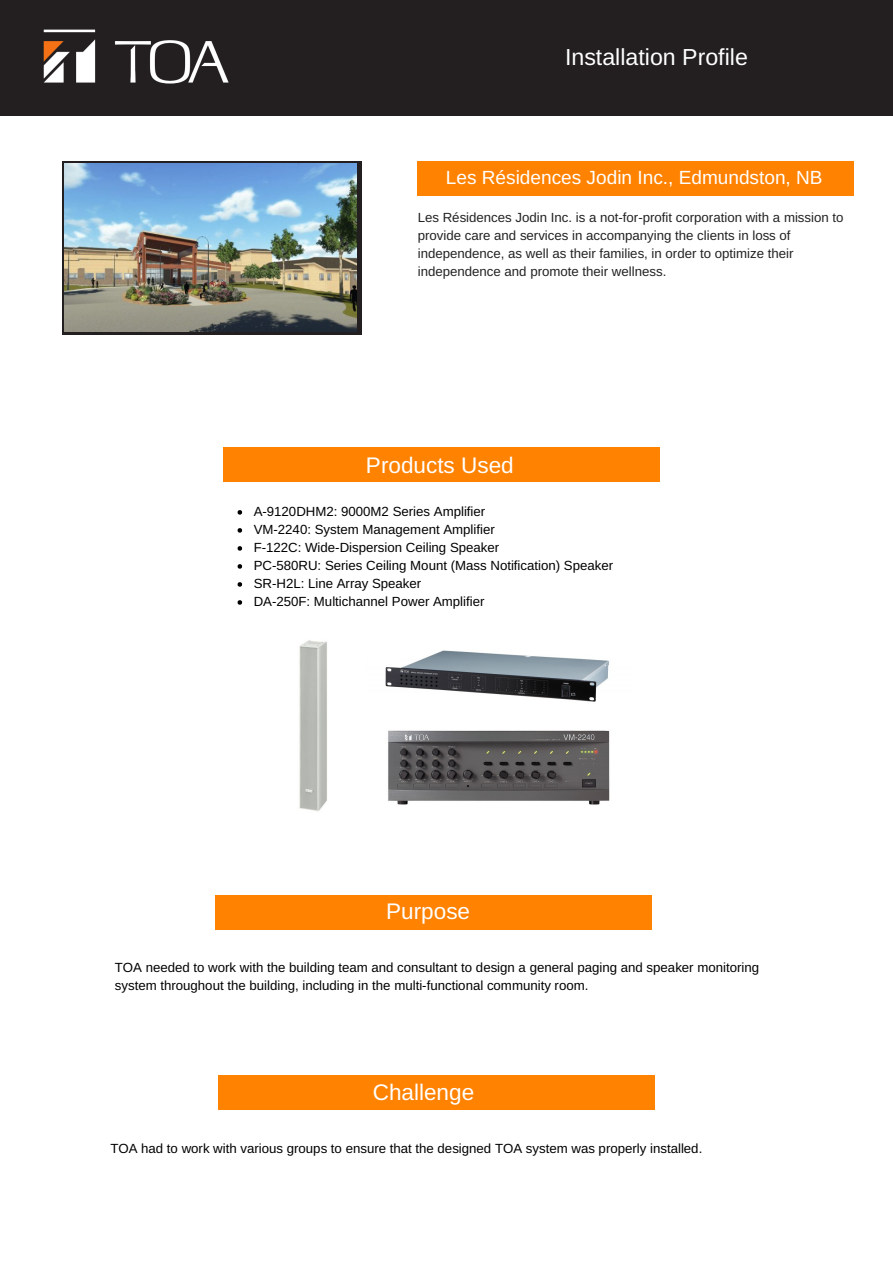
<style>
.page{position:relative;width:893px;height:1263px;background:#fff}
.page>*{position:absolute;margin:0;border:0;box-sizing:border-box;transform-origin:0 0}
.t1{font:23.25px "Arimo";color:#fff}
.t2{font:22.5px "Arimo";color:#fff}
.t3{font:19.05px "Arimo";color:#fff}
.t4{font:13.2px/18px "Arimo";color:#000}
.t5{font:13.2px/18px "Arimo";color:#222}
</style>
<div class="page">
<div style="left:417px;top:161px;width:436px;height:35px;background:#ff8200"></div>
<svg style="left:238px;top:510px;width:4px;height:5px"></svg>
<svg style="left:238px;top:528px;width:4px;height:5px"></svg>
<svg style="left:238px;top:546px;width:4px;height:5px"></svg>
<svg style="left:238px;top:564px;width:4px;height:5px"></svg>
<svg style="left:238px;top:582px;width:4px;height:5px"></svg>
<svg style="left:238px;top:600px;width:4px;height:5px"></svg>
<svg style="left:62px;top:161px;width:299px;height:173px;fill:#231f20"></svg>
<div style="left:223px;top:447px;width:437px;height:35px;background:#ff8200"></div>
<div style="left:215px;top:895px;width:437px;height:35px;background:#ff8200"></div>
<div style="left:218px;top:1075px;width:437px;height:35px;background:#ff8200"></div>
<div style="left:0;top:0;width:893px;height:116px;background:#231f20"></div>
<img style="left:43px;top:29px;width:186px;height:55px">
<img style="left:299px;top:640px;width:28px;height:171px">
<img style="left:385px;top:650px;width:225px;height:52px">
<img style="left:388px;top:730px;width:222px;height:75px">
<img style="left:64px;top:163px;width:293px;height:168px">
<h1 class="t1" style="left:565px;top:44px;width:184px">Installation Profile</h1>
<h3 class="t3" style="left:446px;top:166px;width:378px">Les Résidences Jodin Inc., Edmundston, NB</h3>
<p class="t5" style="left:418px;top:208px;width:427px">Les Résidences Jodin Inc. is a not-for-profit corporation with a mission to provide care and services in accompanying the clients in loss of independence, as well as their families, in order to optimize their independence and promote their wellness.</p>
<h2 class="t2" style="left:366px;top:453px;width:149px">Products Used</h2>
<p class="t4" style="left:254px;top:502px;width:361px">A-9120DHM2: 9000M2 Series Amplifier<br>VM-2240: System Management Amplifier<br>F-122C: Wide-Dispersion Ceiling Speaker<br>PC-580RU: Series Ceiling Mount (Mass Notification) Speaker SR-H2L: Line Array Speaker<br>DA-250F: Multichannel Power Amplifier</p>
<h2 class="t2" style="left:386px;top:898px;width:85px">Purpose</h2>
<p class="t4" style="left:115px;top:958px;width:646px">TOA needed to work with the building team and consultant to design a general paging and speaker monitoring system throughout the building, including in the multi-functional community room.</p>
<h2 class="t2" style="left:373px;top:1080px;width:103px">Challenge</h2>
<p class="t4" style="left:110px;top:1139px;width:593px">TOA had to work with various groups to ensure that the designed TOA system was properly installed.</p>
</div>
